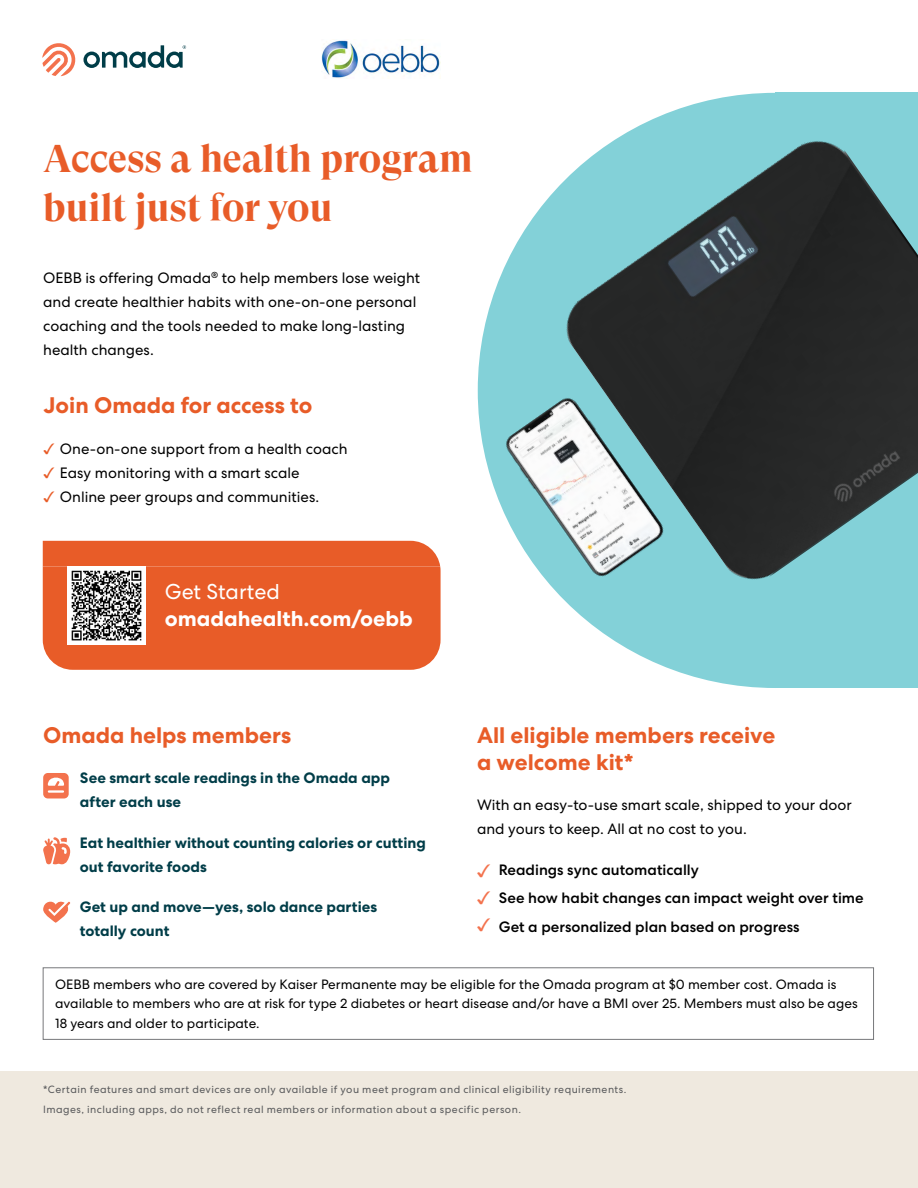
<style>
.page{position:relative;width:918px;height:1188px;background:#fff}
.page>*{position:absolute;margin:0;border:0;box-sizing:border-box;transform-origin:0 0}
.t1{font:700 39px/49.5px "GT Super Display";color:#e85c28}
.t2{font:700 22.5px "Centra No 2";color:#e85c28}
.Body_Copy{font:700 21.45px "Centra No 2";color:#fff}
.Body_Copy-2{font:21.45px "Centra No 2";color:#fff}
.t3{font:18px "Arial Unicode MS";color:#f3724d}
.t4{font:15px/24px "Centra No 2";color:#000}
.t5{font:700 15px/24px "Centra No 2";color:#003d48}
.t6{font:500 15px "Centra No 2";color:#000}
.t7{font:13.5px/19.5px "Centra No 2";color:#000}
.t8{font:10.5px "Centra No 2";letter-spacing:.045em;color:#58595b}
.s1{color:#fff}
.s2{font-family:"Arial Unicode MS";color:#e85c28}
</style>
<div class="page">
<svg style="left:83px;top:45px;width:103px;height:23px"></svg>
<svg style="left:42px;top:43px;width:34px;height:33px"></svg>
<img style="left:321px;top:40px;width:119px;height:38px">
<svg style="left:478px;top:93px;width:297px;height:595px"></svg>
<div style="left:775px;top:93px;width:143px;height:595px;background:#83d1d8"></div>
<img style="left:553px;top:126px;width:365px;height:468px">
<img style="left:499px;top:390px;width:173px;height:194px">
<div style="left:43px;top:541px;width:398px;height:129px;background:#e85c28"></div>
<img style="left:68px;top:567px;width:77px;height:77px">
<svg style="left:43px;top:773px;width:26px;height:25px"></svg>
<svg style="left:43px;top:837px;width:28px;height:28px"></svg>
<svg style="left:43px;top:901px;width:28px;height:22px"></svg>
<div style="left:43px;top:967px;width:831px;height:73px;border:1px solid #77787b"></div>
<div style="left:0;top:1071px;width:918px;height:117px;background:#efe9df"></div>
<p class="t1" style="left:43px;top:134px;width:431px">Access a health program built just for you<span class="s1">.</span></p>
<p class="t4" style="left:43px;top:266px;width:379px">OEBB is offering Omada<sup>®</sup> to help members lose weight and create healthier habits with one-on-one personal coaching and the tools needed to make long-lasting health changes.</p>
<p class="t2" style="left:44px;top:392px;width:276px">Join Omada for access to<span class="s1">.</span></p>
<p class="t4" style="left:44px;top:436px;width:309px"><span class="s2">✓</span> One-on-one support from a health coach<span class="s1">.</span></p>
<p class="t4" style="left:44px;top:460px;width:261px"><span class="s2">✓</span> Easy monitoring with a smart scale<span class="s1">.</span></p>
<p class="t4" style="left:44px;top:484px;width:277px"><span class="s2">✓</span> Online peer groups and communities.</p>
<p class="Body_Copy-2" style="left:165px;top:579px;width:117px">Get Started</p>
<p class="Body_Copy" style="left:165px;top:606px;width:250px">omadahealth.com/oebb</p>
<p class="t2" style="left:43px;top:722px;width:256px">Omada helps members<span class="s1">.</span></p>
<p class="t5" style="left:80px;top:767px;width:312px">See smart scale readings in the Omada app after each use<span class="s1">.</span></p>
<p class="t5" style="left:80px;top:831px;width:347px">Eat healthier without counting calories or cutting out favorite foods<span class="s1">.</span></p>
<p class="t5" style="left:80px;top:895px;width:299px">Get up and move—yes, solo dance parties totally count<span class="s1">.</span></p>
<p class="t2" style="left:477px;top:722px;width:300px">All eligible members receive</p>
<p class="t2" style="left:477px;top:749px;width:164px">a welcome kit*<span class="s1">.</span></p>
<p class="t4" style="left:477px;top:793px;width:376px">With an easy-to-use smart scale, shipped to your door and yours to keep. All at no cost to you.</p>
<p class="t6" style="left:499px;top:861px;width:205px">Readings sync automatically<span class="s1">.</span></p>
<p class="t6" style="left:499px;top:889px;width:370px">See how habit changes can impact weight over time<span class="s1">.</span></p>
<p class="t6" style="left:499px;top:918px;width:306px">Get a personalized plan based on progress<span class="s1">.</span></p>
<p class="t3" style="left:477px;top:858px;width:15px">✓</p>
<p class="t3" style="left:477px;top:885px;width:15px">✓</p>
<p class="t3" style="left:477px;top:912px;width:15px">✓</p>
<p class="t7" style="left:55px;top:974px;width:804px">OEBB members who are covered by Kaiser Permanente may be eligible for the Omada program at $0 member cost. Omada is available to members who are at risk for type 2 diabetes or heart disease and/or have a BMI over 25. Members must also be ages<br>18 years and older to participate.</p>
<p class="t8" style="left:43px;top:1084px;width:585px">*Certain features and smart devices are only available if you meet program and clinical eligibility requirements.</p>
<p class="t8" style="left:43px;top:1103px;width:479px">Images, including apps, do not reflect real members or information about a specific person.</p>
</div>
